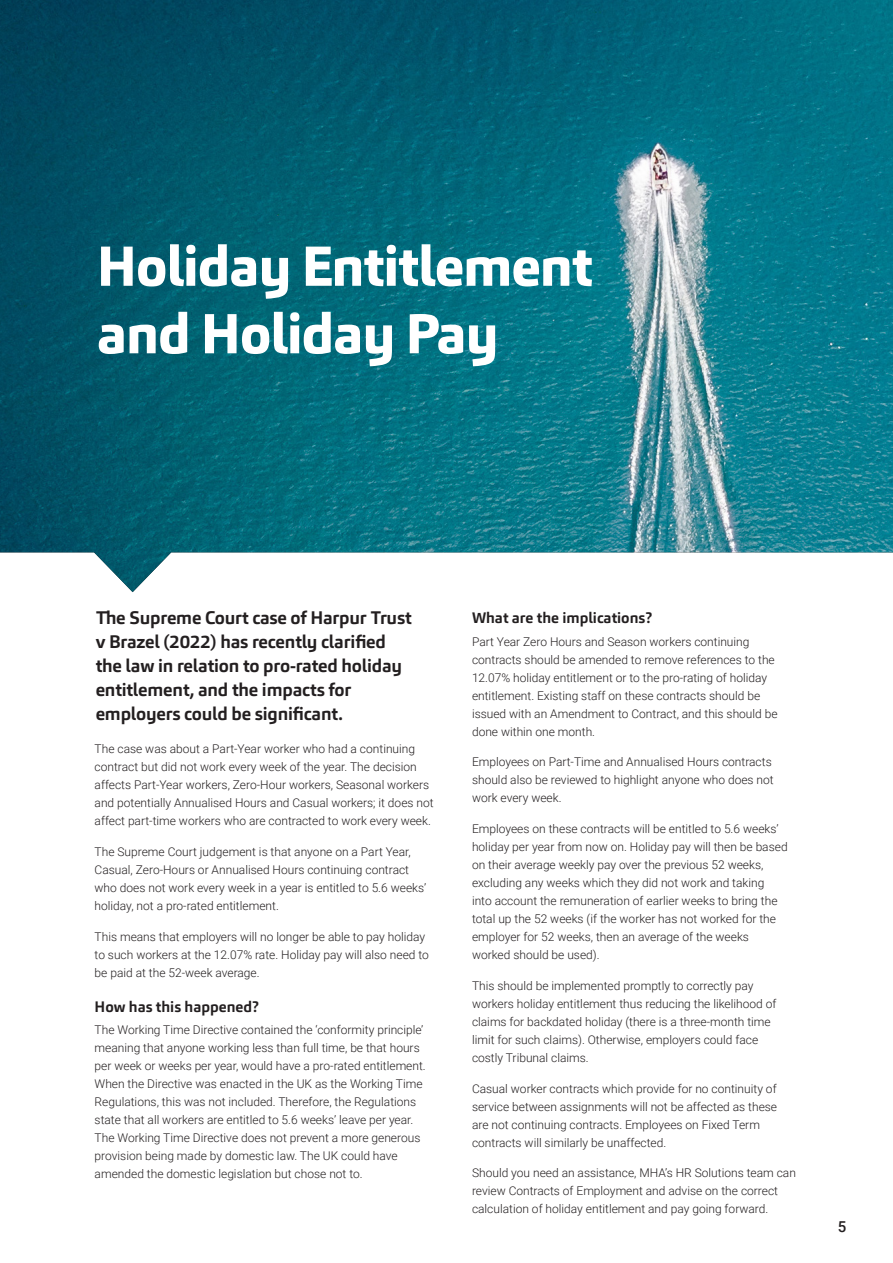
<style>
.page{position:relative;width:893px;height:1263px;background:#fff}
.page>*{position:absolute;margin:0;border:0;box-sizing:border-box;transform-origin:0 0}
.t1{font:800 55.5px/67.5px "Carnac";letter-spacing:-.02em;color:#fff}
.t2{font:700 18px/24px "Carnac";letter-spacing:-.01em;color:#231f20}
.t3{font:700 15px "Carnac";color:#231f20}
.t4{font:500 15px "Roboto";color:#231f20}
.t5{font:300 12px/18px "Roboto";color:#231f20}
</style>
<div class="page">
<img style="left:0;top:0;width:893px;height:592px">
<p class="t1" style="left:97px;top:233px;width:498px">Holiday Entitlement and Holiday Pay</p>
<p class="t2" style="left:96px;top:605px;width:317px">The Supreme Court case of Harpur Trust v Brazel (2022) has recently clarified the law in relation to pro-rated holiday entitlement, and the impacts for employers could be significant.</p>
<p class="t5" style="left:95px;top:739px;width:341px">The case was about a Part-Year worker who had a continuing contract but did not work every week of the year. The decision affects Part-Year workers, Zero-Hour workers, Seasonal workers and potentially Annualised Hours and Casual workers; it does not affect part-time workers who are contracted to work every week.</p>
<p class="t5" style="left:95px;top:842px;width:333px">The Supreme Court judgement is that anyone on a Part Year, Casual, Zero-Hours or Annualised Hours continuing contract who does not work every week in a year is entitled to 5.6 weeks’ holiday, not a pro-rated entitlement.</p>
<p class="t5" style="left:95px;top:927px;width:336px">This means that employers will no longer be able to pay holiday to such workers at the 12.07% rate. Holiday pay will also need to be paid at the 52-week average.</p>
<p class="t3" style="left:95px;top:997px;width:166px">How has this happened?</p>
<p class="t5" style="left:95px;top:1020px;width:333px">The Working Time Directive contained the ‘conformity principle’ meaning that anyone working less than full time, be that hours per week or weeks per year, would have a pro-rated entitlement.<br>When the Directive was enacted in the UK as the Working Time Regulations, this was not included. Therefore, the Regulations state that all workers are entitled to 5.6 weeks’ leave per year.<br>The Working Time Directive does not prevent a more generous provision being made by domestic law. The UK could have amended the domestic legislation but chose not to.</p>
<p class="t3" style="left:472px;top:608px;width:182px">What are the implications?</p>
<p class="t5" style="left:472px;top:632px;width:307px">Part Year Zero Hours and Season workers continuing contracts should be amended to remove references to the 12.07% holiday entitlement or to the pro-rating of holiday entitlement. Existing staff on these contracts should be issued with an Amendment to Contract, and this should be done within one month.</p>
<p class="t5" style="left:472px;top:753px;width:303px">Employees on Part-Time and Annualised Hours contracts should also be reviewed to highlight anyone who does not work every week.</p>
<p class="t5" style="left:472px;top:819px;width:317px">Employees on these contracts will be entitled to 5.6 weeks’ holiday per year from now on. Holiday pay will then be based on their average weekly pay over the previous 52 weeks, excluding any weeks which they did not work and taking<br>into account the remuneration of earlier weeks to bring the total up the 52 weeks (if the worker has not worked for the employer for 52 weeks, then an average of the weeks worked should be used).</p>
<p class="t5" style="left:472px;top:976px;width:306px">This should be implemented promptly to correctly pay workers holiday entitlement thus reducing the likelihood of claims for backdated holiday (there is a three-month time limit for such claims). Otherwise, employers could face costly Tribunal claims.</p>
<p class="t5" style="left:472px;top:1079px;width:307px">Casual worker contracts which provide for no continuity of service between assignments will not be affected as these are not continuing contracts. Employees on Fixed Term contracts will similarly be unaffected.</p>
<p class="t5" style="left:472px;top:1164px;width:325px">Should you need an assistance, MHA’s HR Solutions team can review Contracts of Employment and advise on the correct calculation of holiday entitlement and pay going forward.</p>
<p class="t4" style="left:838px;top:1216px;width:10px">5</p>
</div>
